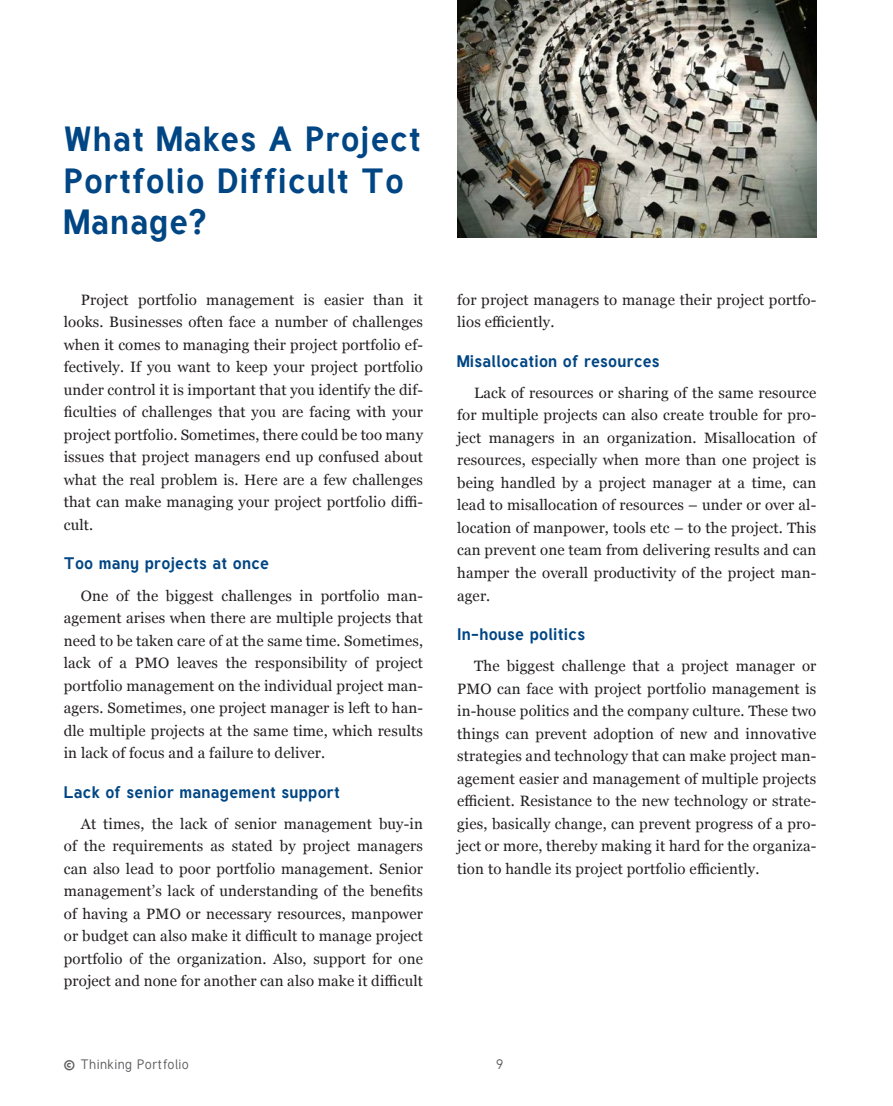
<style>
.page{position:relative;width:893px;height:1106px;background:#fff}
.page>*{position:absolute;margin:0;border:0;box-sizing:border-box;transform-origin:0 0}
.t1{font:700 34.5px/41.4px "Tuffy";letter-spacing:.03em;color:#004684}
.t2{font:700 16.5px "Tuffy";letter-spacing:.02em;color:#004684}
.t3{font:15px/22.5px "Georgia";letter-spacing:.01em;color:#231f20;text-align:justify}
.t4{font:13.5px "Tuffy";letter-spacing:.04em;color:#5f5f62}
.s1{font-size:24px}
</style>
<div class="page">
<img style="left:457px;top:0;width:359px;height:238px">
<h1 class="t1" style="left:64px;top:117px;width:358px">What Makes A Project<br>Portfolio Difficult To<br>Manage?</h1>
<p class="t3" style="left:64px;top:288px;width:361px;text-indent:17px">Project portfolio management is easier than it looks. Businesses often face a number of challenges when it comes to managing their project portfolio ef&shy;fectively. If you want to keep your project portfolio under control it is important that you identify the dif&shy;ficulties of challenges that you are facing with your project portfolio. Sometimes, there could be too many issues that project managers end up confused about what the real problem is. Here are a few challenges that can make managing your project portfolio diffi&shy;cult.</p>
<p class="t2" style="left:64px;top:552px;width:207px">Too many projects at once</p>
<p class="t3" style="left:64px;top:583px;width:361px;text-indent:17px">One of the biggest challenges in portfolio man&shy;agement arises when there are multiple projects that need to be taken care of at the same time. Sometimes, lack of a PMO leaves the responsibility of project portfolio management on the individual project man&shy;agers. Sometimes, one project manager is left to han&shy;dle multiple projects at the same time, which results in lack of focus and a failure to deliver.</p>
<p class="t2" style="left:64px;top:780px;width:278px">Lack of senior management support</p>
<p class="t3" style="left:64px;top:811px;width:361px;text-indent:17px">At times, the lack of senior management buy-in of the requirements as stated by project managers can also lead to poor portfolio management. Senior management’s lack of understanding of the benefits of having a PMO or necessary resources, manpower or budget can also make it difficult to manage project portfolio of the organization. Also, support for one project and none for another can also make it difficult</p>
<p class="t3" style="left:457px;top:288px;width:361px">for project managers to manage their project portfo&shy;lios efficiently.</p>
<p class="t2" style="left:457px;top:350px;width:204px">Misallocation of resources</p>
<p class="t3" style="left:457px;top:381px;width:361px;text-indent:17px">Lack of resources or sharing of the same resource for multiple projects can also create trouble for pro&shy;ject managers in an organization. Misallocation of resources, especially when more than one project is being handled by a project manager at a time, can lead to misallocation of resources – under or over al&shy;location of manpower, tools etc – to the project. This can prevent one team from delivering results and can hamper the overall productivity of the project man&shy;ager.</p>
<p class="t2" style="left:457px;top:623px;width:129px">In-house politics</p>
<p class="t3" style="left:457px;top:654px;width:361px;text-indent:17px">The biggest challenge that a project manager or PMO can face with project portfolio management is in-house politics and the company culture. These two things can prevent adoption of new and innovative strategies and technology that can make project man&shy;agement easier and management of multiple projects efficient. Resistance to the new technology or strate&shy;gies, basically change, can prevent progress of a pro&shy;ject or more, thereby making it hard for the organiza&shy;tion to handle its project portfolio efficiently.</p>
<p class="t4" style="left:64px;top:1056px;width:127px"><span class="s1">©</span> Thinking Portfolio</p>
<p class="t4" style="left:496px;top:1056px;width:9px">9</p>
</div>
